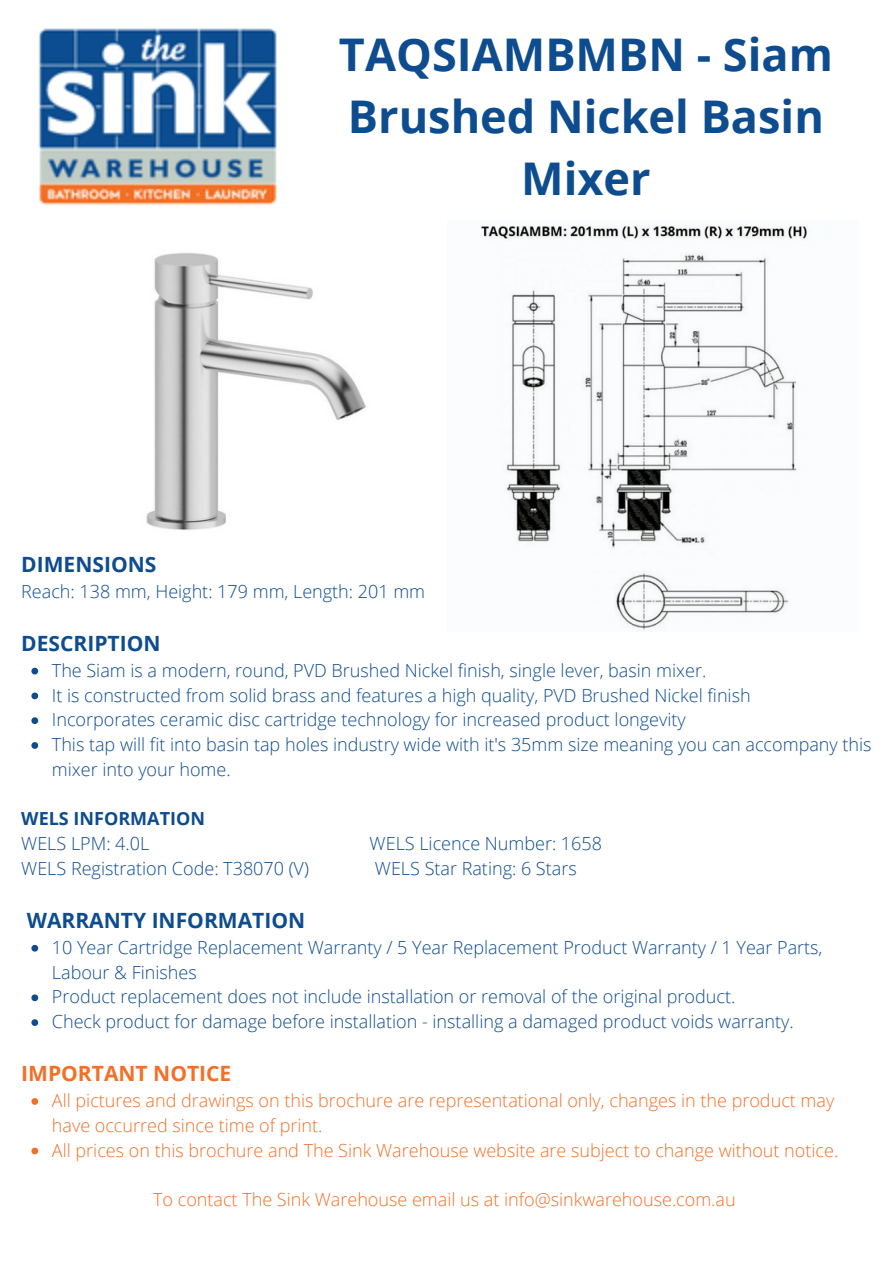
<style>
.page{position:relative;width:894px;height:1264px;background:#fff}
.page>*{position:absolute;margin:0;border:0;box-sizing:border-box;transform-origin:0 0}
.t1{font:700 45px/61.9px "Open Sans";color:#0e4c90;text-align:center}
.t2{font:700 21px "Open Sans";color:#0e4c90}
.t3{font:700 21px "Open Sans";color:#f27027}
.t4{font:300 18px/24.8px "Open Sans";color:#0e4c90}
.t5{font:300 18px/24.8px "Open Sans";color:#f27027}
.t6{font:700 18px "Open Sans";color:#0e4c90}
</style>
<div class="page">
<img style="left:39px;top:28px;width:238px;height:178px">
<img style="left:480px;top:225px;width:328px;height:406px">
<img style="left:146px;top:253px;width:220px;height:277px">
<svg style="left:31px;top:667px;width:7px;height:7px"></svg>
<svg style="left:31px;top:692px;width:7px;height:7px"></svg>
<svg style="left:31px;top:717px;width:7px;height:7px"></svg>
<svg style="left:31px;top:742px;width:7px;height:6px"></svg>
<svg style="left:31px;top:944px;width:7px;height:7px"></svg>
<svg style="left:31px;top:994px;width:7px;height:7px"></svg>
<svg style="left:31px;top:1019px;width:7px;height:6px"></svg>
<svg style="left:31px;top:1098px;width:7px;height:6px"></svg>
<svg style="left:31px;top:1147px;width:7px;height:7px"></svg>
<p class="t1" style="left:339px;top:23px;width:495px">TAQSIAMBMBN - Siam<br>Brushed Nickel Basin<br>Mixer</p>
<p class="t2" style="left:21px;top:549px;width:137px">DIMENSIONS</p>
<p class="t4" style="left:21px;top:578px;width:405px">Reach: 138 mm, Height: 179 mm, Length: 201 mm</p>
<p class="t2" style="left:21px;top:628px;width:141px">DESCRIPTION</p>
<p class="t4" style="left:52px;top:657px;width:655px">The Siam is a modern, round, PVD Brushed Nickel finish, single lever, basin mixer.</p>
<p class="t4" style="left:52px;top:682px;width:700px">It is constructed from solid brass and features a high quality, PVD Brushed Nickel finish</p>
<p class="t4" style="left:52px;top:707px;width:635px">Incorporates ceramic disc cartridge technology for increased product longevity</p>
<p class="t4" style="left:52px;top:731px;width:820px">This tap will fit into basin tap holes industry wide with it's 35mm size meaning you can accompany this mixer into your home.</p>
<p class="t6" style="left:21px;top:806px;width:185px">WELS INFORMATION</p>
<p class="t4" style="left:21px;top:830px;width:129px">WELS LPM: 4.0L</p>
<p class="t4" style="left:369px;top:830px;width:234px">WELS Licence Number: 1658</p>
<p class="t4" style="left:21px;top:855px;width:289px">WELS Registration Code: T38070 (V)</p>
<p class="t4" style="left:375px;top:855px;width:203px">WELS Star Rating: 6 Stars</p>
<p class="t2" style="left:27px;top:905px;width:280px">WARRANTY INFORMATION</p>
<p class="t4" style="left:52px;top:934px;width:771px">10 Year Cartridge Replacement Warranty / 5 Year Replacement Product Warranty / 1 Year Parts,<br>Labour &amp; Finishes</p>
<p class="t4" style="left:52px;top:984px;width:684px">Product replacement does not include installation or removal of the original product.</p>
<p class="t4" style="left:52px;top:1008px;width:743px">Check product for damage before installation - installing a damaged product voids warranty.</p>
<p class="t3" style="left:21px;top:1058px;width:211px">IMPORTANT NOTICE</p>
<p class="t5" style="left:52px;top:1087px;width:783px">All pictures and drawings on this brochure are representational only, changes in the product may have occurred since time of print.</p>
<p class="t5" style="left:52px;top:1137px;width:787px">All prices on this brochure and The Sink Warehouse website are subject to change without notice.</p>
<p class="t5" style="left:153px;top:1186px;width:584px">To contact The Sink Warehouse email us at info@sinkwarehouse.com.au</p>
</div>
